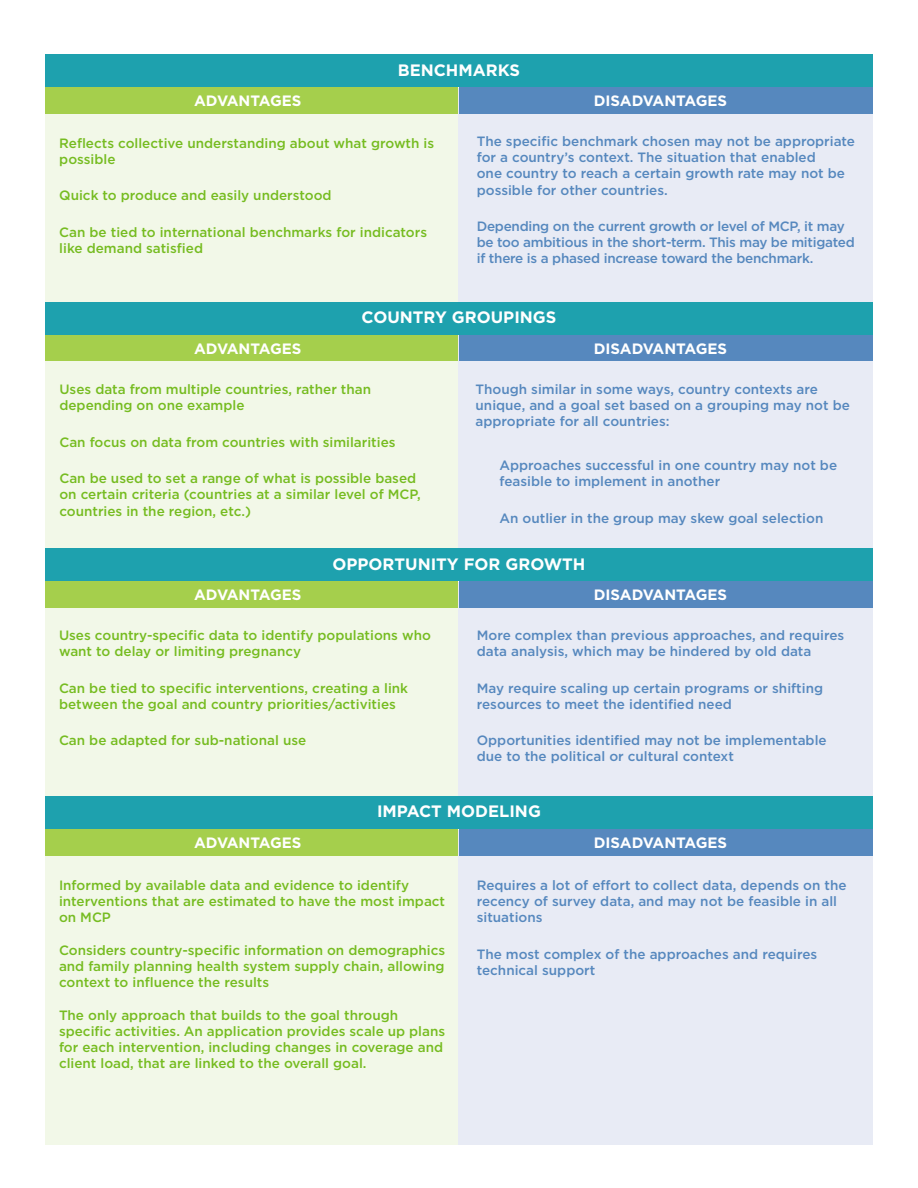
<style>
.page{position:relative;width:918px;height:1188px;background:#fff}
.page>*{position:absolute;margin:0;border:0;box-sizing:border-box;transform-origin:0 0}
.t1{font:700 16.5px "Gotham";color:#fff}
.t2{font:700 15px "Gotham";color:#fff}
.t3{font:500 13.5px/16.2px "Gotham";color:#76bc21}
.t4{font:500 13.5px/16.2px "Gotham";color:#5688be}
.t5{font:500 13.5px/16.2px "Gotham";letter-spacing:-.02em;color:#5688be}
</style>
<div class="page">
<div style="left:458px;top:88px;width:415px;height:214px;background:#e8ebf5"></div>
<div style="left:45px;top:87px;width:413px;height:215px;background:#f2f8e8"></div>
<div style="left:45px;top:87px;width:413px;height:26px;background:#a5cf4c"></div>
<div style="left:459px;top:87px;width:414px;height:26px;background:#5688be"></div>
<div style="left:45px;top:54px;width:828px;height:33px;background:#1ea1ae"></div>
<div style="left:458px;top:336px;width:415px;height:212px;background:#e8ebf5"></div>
<div style="left:45px;top:335px;width:413px;height:213px;background:#f2f8e8"></div>
<div style="left:45px;top:335px;width:413px;height:26px;background:#a5cf4c"></div>
<div style="left:459px;top:335px;width:414px;height:26px;background:#5688be"></div>
<div style="left:45px;top:302px;width:828px;height:33px;background:#1ea1ae"></div>
<div style="left:458px;top:582px;width:415px;height:214px;background:#e8ebf5"></div>
<div style="left:45px;top:581px;width:413px;height:215px;background:#f2f8e8"></div>
<div style="left:45px;top:581px;width:413px;height:26px;background:#a5cf4c"></div>
<div style="left:459px;top:581px;width:414px;height:26px;background:#5688be"></div>
<div style="left:45px;top:548px;width:828px;height:33px;background:#1ea1ae"></div>
<div style="left:458px;top:831px;width:415px;height:314px;background:#e8ebf5"></div>
<div style="left:45px;top:829px;width:413px;height:316px;background:#f2f8e8"></div>
<div style="left:45px;top:829px;width:413px;height:27px;background:#a5cf4c"></div>
<div style="left:459px;top:829px;width:414px;height:27px;background:#5688be"></div>
<div style="left:45px;top:796px;width:828px;height:33px;background:#1ea1ae"></div>
<p class="t1" style="left:398px;top:59px;width:124px">BENCHMARKS</p>
<p class="t2" style="left:194px;top:90px;width:109px">ADVANTAGES</p>
<p class="t2" style="left:594px;top:90px;width:135px">DISADVANTAGES</p>
<p class="t3" style="left:59px;top:134px;width:376px">Reflects collective understanding about what growth is possible</p>
<p class="t3" style="left:59px;top:187px;width:274px">Quick to produce and easily understood</p>
<p class="t3" style="left:59px;top:224px;width:369px">Can be tied to international benchmarks for indicators like demand satisfied</p>
<p class="t4" style="left:477px;top:133px;width:380px">The specific benchmark chosen may not be appropriate for a country’s context. The situation that enabled<br>one country to reach a certain growth rate may not be possible for other countries.</p>
<p class="t5" style="left:477px;top:218px;width:380px">Depending on the current growth or level of MCP, it may be too ambitious in the short-term. This may be mitigated if there is a phased increase toward the benchmark.</p>
<p class="t1" style="left:362px;top:307px;width:196px">COUNTRY GROUPINGS</p>
<p class="t2" style="left:194px;top:338px;width:109px">ADVANTAGES</p>
<p class="t2" style="left:594px;top:338px;width:135px">DISADVANTAGES</p>
<p class="t3" style="left:59px;top:381px;width:313px">Uses data from multiple countries, rather than depending on one example</p>
<p class="t3" style="left:59px;top:434px;width:338px">Can focus on data from countries with similarities</p>
<p class="t3" style="left:59px;top:470px;width:363px">Can be used to set a range of what is possible based on certain criteria (countries at a similar level of MCP, countries in the region, etc.)</p>
<p class="t4" style="left:476px;top:381px;width:376px">Though similar in some ways, country contexts are unique, and a goal set based on a grouping may not be appropriate for all countries:</p>
<p class="t4" style="left:500px;top:457px;width:339px">Approaches successful in one country may not be feasible to implement in another</p>
<p class="t4" style="left:500px;top:510px;width:325px">An outlier in the group may skew goal selection</p>
<p class="t1" style="left:333px;top:553px;width:254px">OPPORTUNITY FOR GROWTH</p>
<p class="t2" style="left:194px;top:584px;width:109px">ADVANTAGES</p>
<p class="t2" style="left:594px;top:584px;width:135px">DISADVANTAGES</p>
<p class="t3" style="left:59px;top:627px;width:373px">Uses country-specific data to identify populations who want to delay or limiting pregnancy</p>
<p class="t3" style="left:59px;top:680px;width:351px">Can be tied to specific interventions, creating a link between the goal and country priorities/activities</p>
<p class="t3" style="left:59px;top:732px;width:249px">Can be adapted for sub-national use</p>
<p class="t4" style="left:477px;top:627px;width:369px">More complex than previous approaches, and requires data analysis, which may be hindered by old data</p>
<p class="t4" style="left:477px;top:680px;width:348px">May require scaling up certain programs or shifting resources to meet the identified need</p>
<p class="t4" style="left:477px;top:732px;width:351px">Opportunities identified may not be implementable due to the political or cultural context</p>
<p class="t1" style="left:377px;top:800px;width:165px">IMPACT MODELING</p>
<p class="t2" style="left:194px;top:833px;width:109px">ADVANTAGES</p>
<p class="t2" style="left:594px;top:833px;width:135px">DISADVANTAGES</p>
<p class="t3" style="left:59px;top:877px;width:388px">Informed by available data and evidence to identify interventions that are estimated to have the most impact on MCP</p>
<p class="t3" style="left:59px;top:942px;width:388px;text-align:justify">Considers country-specific information on demographics and family planning health system supply chain, allowing context to influence the results</p>
<p class="t3" style="left:59px;top:1007px;width:388px">The only approach that builds to the goal through specific activities. An application provides scale up plans for each intervention, including changes in coverage and client load, that are linked to the overall goal.</p>
<p class="t4" style="left:477px;top:877px;width:371px">Requires a lot of effort to collect data, depends on the recency of survey data, and may not be feasible in all situations</p>
<p class="t4" style="left:477px;top:946px;width:342px">The most complex of the approaches and requires technical support</p>
</div>
